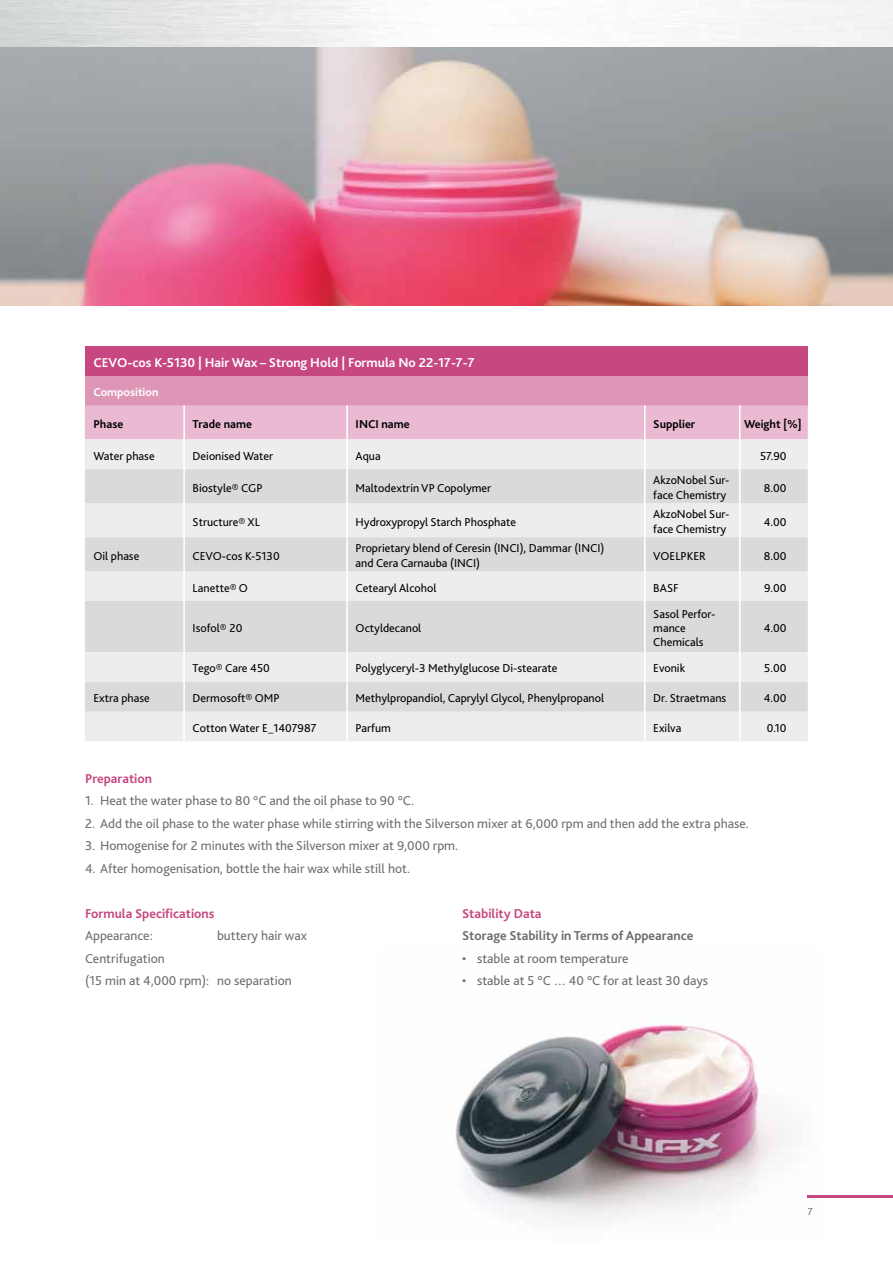
<style>
.page{position:relative;width:893px;height:1263px;background:#fff}
.page>*{position:absolute;margin:0;border:0;box-sizing:border-box;transform-origin:0 0}
.t1{font:13.5px/22.5px "Bliss 2";color:#706f6f}
.t2{font:13.5px "Bliss 2";color:#696d6e}
.t3{font:700 13.5px "Bliss 2";color:#fff}
.t4{font:700 13.5px "Bliss 2";color:#c74781}
.t5{font:700 13.5px "Bliss 2";color:#696d6e}
.t6{font:12px/14.4px "Bliss 2";color:#000}
.t7{font:700 12px "Bliss 2";color:#000}
.t8{font:700 12px "Bliss 2";color:#fff}
.t9{font:10.5px "Bliss 2";color:#706f6f}
</style>
<div class="page">
<img style="left:455px;top:1022px;width:367px;height:198px">
<hr style="left:808px;top:1195px;width:85px;height:2px;background:#c74781">
<div style="left:85px;top:346px;width:723px;height:30px;background:#c74781"></div>
<div style="left:85px;top:376px;width:723px;height:29px;background:#dd96b6"></div>
<div style="left:85px;top:405px;width:723px;height:34px;background:#e9bad1"></div>
<div style="left:85px;top:439px;width:723px;height:302px;background:#ededed"></div>
<svg style="left:85px;top:469px;width:723px;height:242px;background:#e1e1e1"></svg>
<hr style="left:183px;top:405px;width:2px;height:34px;background:#fff">
<hr style="left:346px;top:405px;width:2px;height:34px;background:#fff">
<hr style="left:644px;top:405px;width:2px;height:34px;background:#fff">
<hr style="left:739px;top:405px;width:1px;height:34px;background:#fff">
<hr style="left:183px;top:439px;width:2px;height:30px;background:#fff">
<hr style="left:346px;top:439px;width:2px;height:30px;background:#fff">
<hr style="left:644px;top:439px;width:2px;height:30px;background:#fff">
<hr style="left:739px;top:439px;width:1px;height:30px;background:#fff">
<hr style="left:183px;top:469px;width:2px;height:34px;background:#fff">
<hr style="left:346px;top:469px;width:2px;height:34px;background:#fff">
<hr style="left:644px;top:469px;width:2px;height:34px;background:#fff">
<hr style="left:739px;top:469px;width:1px;height:34px;background:#fff">
<hr style="left:183px;top:503px;width:2px;height:34px;background:#fff">
<hr style="left:346px;top:503px;width:2px;height:34px;background:#fff">
<hr style="left:644px;top:503px;width:2px;height:34px;background:#fff">
<hr style="left:739px;top:503px;width:1px;height:34px;background:#fff">
<hr style="left:183px;top:537px;width:2px;height:34px;background:#fff">
<hr style="left:346px;top:537px;width:2px;height:34px;background:#fff">
<hr style="left:644px;top:537px;width:2px;height:34px;background:#fff">
<hr style="left:739px;top:537px;width:1px;height:34px;background:#fff">
<hr style="left:183px;top:571px;width:2px;height:30px;background:#fff">
<hr style="left:346px;top:571px;width:2px;height:30px;background:#fff">
<hr style="left:644px;top:571px;width:2px;height:30px;background:#fff">
<hr style="left:739px;top:571px;width:1px;height:30px;background:#fff">
<hr style="left:183px;top:601px;width:2px;height:51px;background:#fff">
<hr style="left:346px;top:601px;width:2px;height:51px;background:#fff">
<hr style="left:644px;top:601px;width:2px;height:51px;background:#fff">
<hr style="left:739px;top:601px;width:1px;height:51px;background:#fff">
<hr style="left:183px;top:652px;width:2px;height:30px;background:#fff">
<hr style="left:346px;top:652px;width:2px;height:30px;background:#fff">
<hr style="left:644px;top:652px;width:2px;height:30px;background:#fff">
<hr style="left:739px;top:652px;width:1px;height:30px;background:#fff">
<hr style="left:183px;top:682px;width:2px;height:29px;background:#fff">
<hr style="left:346px;top:682px;width:2px;height:29px;background:#fff">
<hr style="left:644px;top:682px;width:2px;height:29px;background:#fff">
<svg style="left:739px;top:682px;width:1px;height:29px"></svg>
<hr style="left:183px;top:711px;width:2px;height:30px;background:#fff">
<hr style="left:346px;top:711px;width:2px;height:30px;background:#fff">
<hr style="left:644px;top:711px;width:2px;height:30px;background:#fff">
<hr style="left:739px;top:711px;width:1px;height:30px;background:#fff">
<img style="left:0;top:0;width:893px;height:305px">
<p class="t3" style="left:93px;top:354px;width:382px">CEVO-cos K-5130 | Hair Wax – Strong Hold | Formula No 22-17-7-7</p>
<p class="t8" style="left:93px;top:384px;width:67px">Composition</p>
<p class="t7" style="left:93px;top:416px;width:31px">Phase</p>
<p class="t7" style="left:193px;top:416px;width:61px">Trade name</p>
<p class="t7" style="left:356px;top:416px;width:56px">INCI name</p>
<p class="t7" style="left:653px;top:416px;width:44px">Supplier</p>
<p class="t7" style="left:744px;top:416px;width:59px">Weight [%]</p>
<p class="t6" style="left:93px;top:448px;width:63px">Water phase</p>
<p class="t6" style="left:193px;top:448px;width:82px">Deionised Water</p>
<p class="t6" style="left:356px;top:448px;width:27px">Aqua</p>
<p class="t6" style="left:760px;top:448px;width:28px">57.90</p>
<p class="t6" style="left:193px;top:480px;width:72px">Biostyle® CGP</p>
<p class="t6" style="left:356px;top:480px;width:137px">Maltodextrin VP Copolymer</p>
<p class="t6" style="left:653px;top:473px;width:78px">AkzoNobel Sur&shy;face Chemistry</p>
<p class="t6" style="left:764px;top:480px;width:24px">8.00</p>
<p class="t6" style="left:193px;top:514px;width:69px">Structure® XL</p>
<p class="t6" style="left:356px;top:514px;width:162px">Hydroxypropyl Starch Phosphate</p>
<p class="t6" style="left:653px;top:507px;width:78px">AkzoNobel Sur&shy;face Chemistry</p>
<p class="t6" style="left:764px;top:514px;width:24px">4.00</p>
<p class="t6" style="left:93px;top:548px;width:47px">Oil phase</p>
<p class="t6" style="left:193px;top:548px;width:89px">CEVO-cos K-5130</p>
<p class="t6" style="left:356px;top:541px;width:250px">Proprietary blend of Ceresin (INCI), Dammar (INCI) and Cera Carnauba (INCI)</p>
<p class="t6" style="left:653px;top:548px;width:54px">VOELPKER</p>
<p class="t6" style="left:764px;top:548px;width:24px">8.00</p>
<p class="t6" style="left:193px;top:580px;width:57px">Lanette® O</p>
<p class="t6" style="left:356px;top:580px;width:82px">Cetearyl Alcohol</p>
<p class="t6" style="left:653px;top:580px;width:27px">BASF</p>
<p class="t6" style="left:764px;top:580px;width:24px">9.00</p>
<p class="t6" style="left:193px;top:620px;width:51px">Isofol® 20</p>
<p class="t6" style="left:356px;top:620px;width:67px">Octyldecanol</p>
<p class="t6" style="left:653px;top:606px;width:64px">Sasol Perfor&shy;mance<br>Chemicals</p>
<p class="t6" style="left:764px;top:620px;width:24px">4.00</p>
<p class="t6" style="left:193px;top:661px;width:79px">Tego® Care 450</p>
<p class="t6" style="left:356px;top:661px;width:203px">Polyglyceryl-3 Methylglucose Di-stearate</p>
<p class="t6" style="left:653px;top:661px;width:33px">Evonik</p>
<p class="t6" style="left:764px;top:661px;width:24px">5.00</p>
<p class="t6" style="left:93px;top:690px;width:58px">Extra phase</p>
<p class="t6" style="left:193px;top:690px;width:88px">Dermosoft® OMP</p>
<p class="t6" style="left:356px;top:690px;width:250px">Methylpropandiol, Caprylyl Glycol, Phenylpropanol</p>
<p class="t6" style="left:653px;top:690px;width:74px">Dr. Straetmans</p>
<p class="t6" style="left:764px;top:690px;width:24px">4.00</p>
<p class="t6" style="left:193px;top:720px;width:125px">Cotton Water E_1407987</p>
<p class="t6" style="left:356px;top:720px;width:37px">Parfum</p>
<p class="t6" style="left:653px;top:720px;width:30px">Exilva</p>
<p class="t6" style="left:767px;top:720px;width:21px">0.10</p>
<p class="t4" style="left:85px;top:770px;width:69px">Preparation</p>
<p class="t1" style="left:85px;top:789px;width:331px">1. Heat the water phase to 80 °C and the oil phase to 90 °C.</p>
<p class="t1" style="left:85px;top:811px;width:665px">2. Add the oil phase to the water phase while stirring with the Silverson mixer at 6,000 rpm and then add the extra phase.</p>
<p class="t1" style="left:85px;top:834px;width:375px">3. Homogenise for 2 minutes with the Silverson mixer at 9,000 rpm.</p>
<p class="t1" style="left:85px;top:856px;width:327px">4. After homogenisation, bottle the hair wax while still hot.</p>
<p class="t4" style="left:85px;top:905px;width:131px">Formula Specifications</p>
<p class="t1" style="left:85px;top:924px;width:69px">Appearance:</p>
<p class="t1" style="left:217px;top:924px;width:91px">buttery hair wax</p>
<p class="t1" style="left:85px;top:946px;width:208px">Centrifugation<br>(15 min at 4,000 rpm): no separation</p>
<p class="t4" style="left:462px;top:905px;width:81px">Stability Data</p>
<p class="t5" style="left:462px;top:927px;width:233px">Storage Stability in Terms of Appearance</p>
<p class="t2" style="left:462px;top:950px;width:168px">• stable at room temperature</p>
<p class="t2" style="left:462px;top:972px;width:248px">• stable at 5 °C … 40 °C for at least 30 days</p>
<p class="t9" style="left:808px;top:1205px;width:7px">7</p>
</div>
